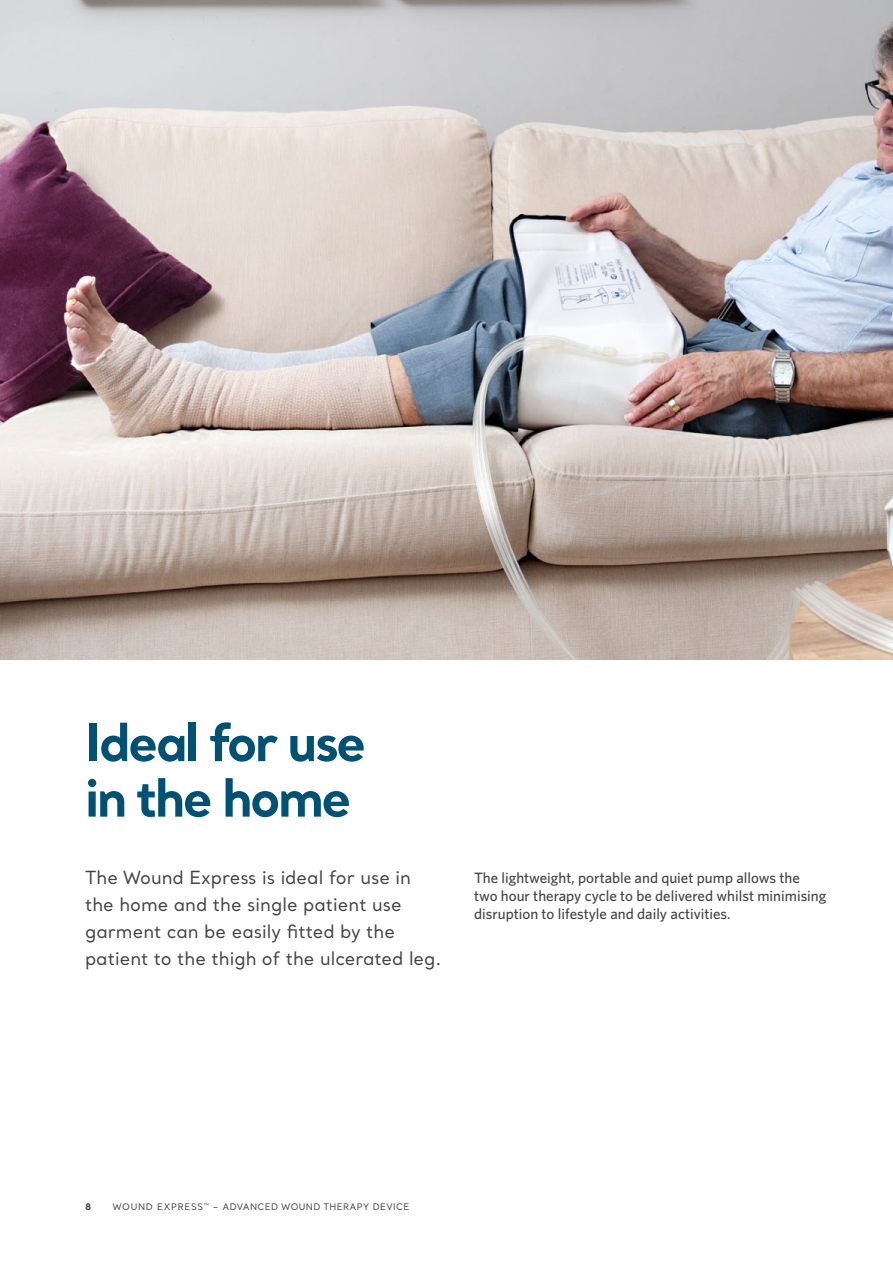
<style>
.page{position:relative;width:893px;height:1263px;background:#fff}
.page>*{position:absolute;margin:0;border:0;box-sizing:border-box;transform-origin:0 0}
.t1{font:700 51px/55.5px "Santral";letter-spacing:-.05em;color:#015174}
.t2{font:18px/27px "Santral";color:#434342}
.t3{font:500 15px/18px "Whitney";color:#434342}
.t4{font:9px "Santral";letter-spacing:.04em;color:#434342}
.t5{font:700 9px "Santral";color:#434342}
</style>
<div class="page">
<img style="left:0;top:0;width:893px;height:659px">
<h1 class="t1" style="left:85px;top:713px;width:283px">Ideal for use in the home</h1>
<p class="t2" style="left:85px;top:864px;width:358px">The Wound Express is ideal for use in the home and the single patient use garment can be easily fitted by the patient to the thigh of the ulcerated leg.</p>
<p class="t3" style="left:474px;top:868px;width:354px">The lightweight, portable and quiet pump allows the two hour therapy cycle to be delivered whilst minimising disruption to lifestyle and daily activities.</p>
<p class="t5" style="left:85px;top:1200px;width:8px">8</p>
<p class="t4" style="left:112px;top:1201px;width:298px">WOUND EXPRESS<sup>™</sup> – ADVANCED WOUND THERAPY DEVICE</p>
</div>
